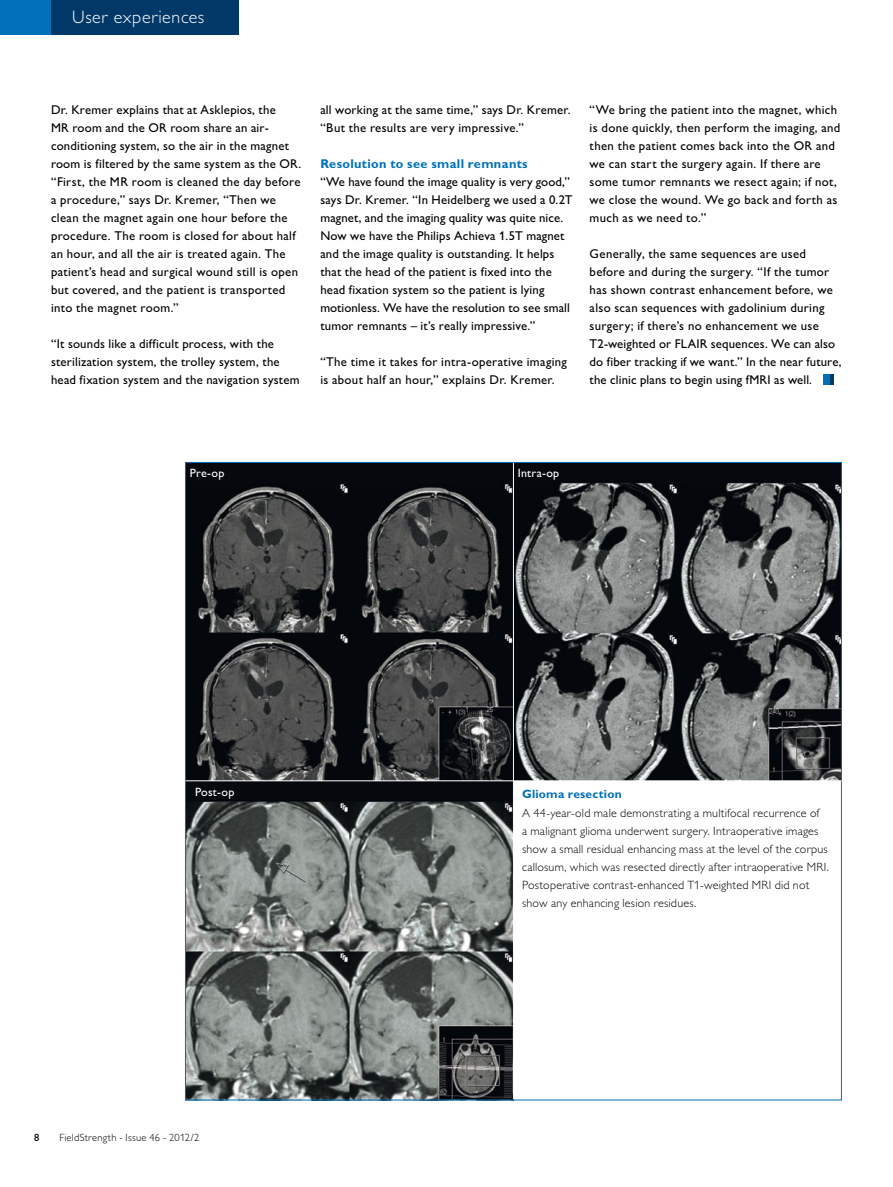
<style>
.page{position:relative;width:893px;height:1187px;background:#fff}
.page>*{position:absolute;margin:0;border:0;box-sizing:border-box;transform-origin:0 0}
.t1{font:18px "Gill Sans Alt One WGL Light";letter-spacing:.03em;color:#fff}
.t2{font:12.75px/18px "Gill Sans Alt One WGL";letter-spacing:.02em;color:#000}
.t3{font:700 12.75px "Gill Sans Alt One WGL";letter-spacing:.03em;color:#0071b9}
.t4{font:12px/18px "Gill Sans Alt One WGL Light";letter-spacing:.02em;color:#000}
.t5{font:12px "Gill Sans Alt One WGL";letter-spacing:.02em;color:#fff}
.t6{font:700 12px "Gill Sans Alt One WGL";letter-spacing:.02em;color:#0071b9}
.t7{font:10.5px "Gill Sans Alt One WGL Light";letter-spacing:.025em;color:#000}
.t8{font:10.5px "Gill Sans Alt One WGL";color:#000}
</style>
<div class="page">
<div style="left:0;top:0;width:51px;height:34px;background:#0071b9"></div>
<div style="left:51px;top:0;width:187px;height:34px;background:#003867"></div>
<img style="left:187px;top:464px;width:653px;height:316px">
<img style="left:187px;top:781px;width:326px;height:317px">
<hr style="left:513px;top:462px;width:1px;height:637px;background:#fff">
<div style="left:823px;top:374px;width:11px;height:11px;background:#0071b9"></div>
<hr style="left:830px;top:374px;width:4px;height:11px;background:#003867">
<h1 class="t1" style="left:72px;top:6px;width:134px">User experiences</h1>
<p class="t2" style="left:51px;top:101px;width:252px">Dr. Kremer explains that at Asklepios, the<br>MR room and the OR room share an air&shy;conditioning system, so the air in the magnet room is filtered by the same system as the OR. “First, the MR room is cleaned the day before a procedure,” says Dr. Kremer, “Then we clean the magnet again one hour before the procedure. The room is closed for about half an hour, and all the air is treated again. The patient’s head and surgical wound still is open but covered, and the patient is transported into the magnet room.”</p>
<p class="t2" style="left:51px;top:335px;width:250px">“It sounds like a difficult process, with the sterilization system, the trolley system, the head fixation system and the navigation system</p>
<p class="t2" style="left:320px;top:101px;width:252px">all working at the same time,” says Dr. Kremer. “But the results are very impressive.”</p>
<p class="t3" style="left:320px;top:155px;width:209px">Resolution to see small remnants</p>
<p class="t2" style="left:320px;top:173px;width:254px">“We have found the image quality is very good,” says Dr. Kremer. “In Heidelberg we used a 0.2T magnet, and the imaging quality was quite nice.<br>Now we have the Philips Achieva 1.5T magnet and the image quality is outstanding. It helps that the head of the patient is fixed into the head fixation system so the patient is lying motionless. We have the resolution to see small tumor remnants – it’s really impressive.”</p>
<p class="t2" style="left:320px;top:353px;width:248px">“The time it takes for intra-operative imaging is about half an hour,” explains Dr. Kremer.</p>
<p class="t2" style="left:590px;top:101px;width:252px">“We bring the patient into the magnet, which is done quickly, then perform the imaging, and then the patient comes back into the OR and we can start the surgery again. If there are some tumor remnants we resect again; if not, we close the wound. We go back and forth as much as we need to.”</p>
<p class="t2" style="left:590px;top:245px;width:253px">Generally, the same sequences are used before and during the surgery. “If the tumor has shown contrast enhancement before, we also scan sequences with gadolinium during surgery; if there’s no enhancement we use T2-weighted or FLAIR sequences. We can also do fiber tracking if we want.” In the near future, the clinic plans to begin using fMRI as well.</p>
<p class="t5" style="left:190px;top:464px;width:36px">Pre-op</p>
<p class="t5" style="left:518px;top:464px;width:43px">Intra-op</p>
<p class="t5" style="left:195px;top:783px;width:41px">Post-op</p>
<p class="t8" style="left:34px;top:1129px;width:7px">8</p>
<p class="t7" style="left:60px;top:1130px;width:141px">FieldStrength - Issue 46 - 2012/2</p>
<p class="t6" style="left:522px;top:786px;width:101px">Glioma resection</p>
<p class="t4" style="left:522px;top:803px;width:308px">A 44-year-old male demonstrating a multifocal recurrence of<br>a malignant glioma underwent surgery. Intraoperative images show a small residual enhancing mass at the level of the corpus callosum, which was resected directly after intraoperative MRI.<br>Postoperative contrast-enhanced T1-weighted MRI did not show any enhancing lesion residues.</p>
</div>
